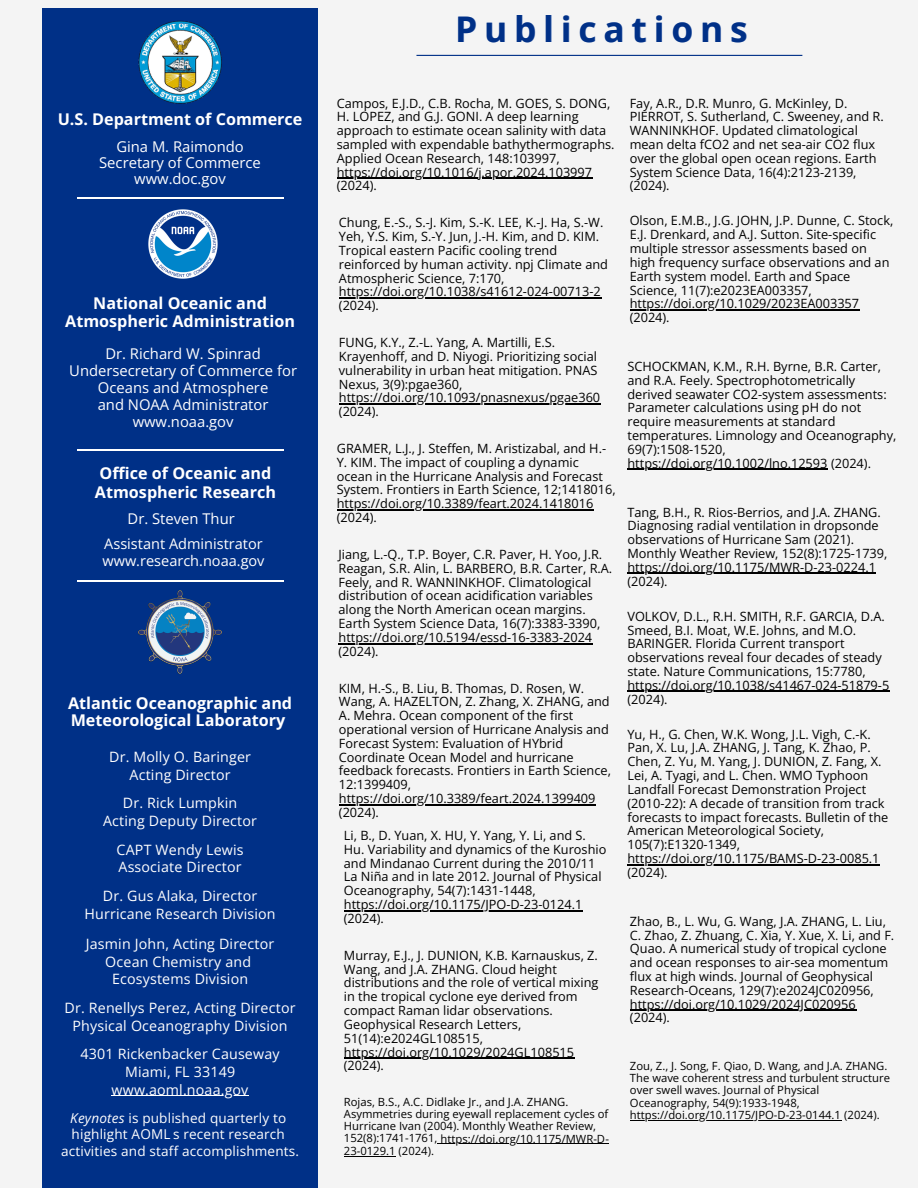
<style>
.page{position:relative;width:918px;height:1188px;background:#f4f4f4}
.page>*{position:absolute;margin:0;border:0;box-sizing:border-box;transform-origin:0 0}
.t1{font:700 35.25px "Open Sans";letter-spacing:.195em;color:#003087}
.t2{font:700 16.2px/18.1px "Open Sans";color:#fff}
.t3{font:14.85px/16.8px "Open Sans";color:#fff;text-align:center}
.t4{font:14.55px/17px "Open Sans";color:#fff}
.t5{font:14.25px/17.7px "Open Sans";letter-spacing:.01em;color:#fff;text-align:center}
.t6{font:13.65px/17px "Open Sans";letter-spacing:.01em;color:#fff;text-align:center}
.t7{font:12.75px/13.8px "Open Sans";color:#000}
.t8{font:11.25px/12.3px "Open Sans";color:#000}
.s1{font-style:italic}
</style>
<div class="page">
<div style="left:43px;top:8px;width:275px;height:1180px;background:#003087"></div>
<hr style="left:438px;top:1143px;width:171px;height:1px;background:#000">
<hr style="left:630px;top:309px;width:230px;height:1px;background:#000">
<hr style="left:344px;top:1058px;width:231px;height:1px;background:#000">
<hr style="left:344px;top:910px;width:239px;height:1px;background:#000">
<hr style="left:339px;top:804px;width:257px;height:1px;background:#000">
<hr style="left:339px;top:643px;width:254px;height:1px;background:#000">
<hr style="left:337px;top:509px;width:257px;height:1px;background:#000">
<hr style="left:339px;top:403px;width:262px;height:1px;background:#000">
<hr style="left:339px;top:297px;width:262px;height:2px;background:#000">
<hr style="left:630px;top:1120px;width:211px;height:1px;background:#000">
<hr style="left:630px;top:1010px;width:226px;height:1px;background:#000">
<hr style="left:627px;top:864px;width:253px;height:1px;background:#000">
<hr style="left:627px;top:691px;width:263px;height:1px;background:#000">
<hr style="left:627px;top:573px;width:249px;height:1px;background:#000">
<hr style="left:627px;top:469px;width:201px;height:1px;background:#000">
<hr style="left:337px;top:178px;width:256px;height:1px;background:#000">
<hr style="left:112px;top:1095px;width:137px;height:1px;background:#fff">
<hr style="left:77px;top:580px;width:206px;height:1px;background:#fff">
<hr style="left:77px;top:450px;width:206px;height:1px;background:#fff">
<hr style="left:77px;top:198px;width:206px;height:1px;background:#fff">
<hr style="left:416px;top:55px;width:386px;height:1px;background:#003087">
<hr style="left:344px;top:1156px;width:52px;height:1px;background:#000">
<img style="left:138px;top:21px;width:84px;height:83px">
<img style="left:148px;top:209px;width:70px;height:70px">
<img style="left:138px;top:590px;width:84px;height:84px">
<p class="t2" style="left:58px;top:110px;width:246px">U.S. Department of Commerce</p>
<p class="t3" style="left:99px;top:138px;width:163px;line-height:15.9px">Gina M. Raimondo<br>Secretary of Commerce www.doc.gov</p>
<p class="t2" style="left:65px;top:294px;width:231px;text-align:center">National Oceanic and<br>Atmospheric Administration</p>
<p class="t3" style="left:69px;top:345px;width:229px">Dr. Richard W. Spinrad<br>Undersecretary of Commerce for<br>Oceans and Atmosphere<br>and NOAA Administrator www.noaa.gov</p>
<p class="t2" style="left:95px;top:463px;width:183px;line-height:19px">Office of Oceanic and<br>Atmospheric Research</p>
<p class="t3" style="left:128px;top:510px;width:109px">Dr. Steven Thur</p>
<p class="t4" style="left:103px;top:535px;width:164px">Assistant Administrator www.research.noaa.gov</p>
<p class="t2" style="left:68px;top:695px;width:226px;line-height:17px">Atlantic Oceanographic and<br>Meteorological Laboratory</p>
<p class="t5" style="left:109px;top:748px;width:143px">Dr. Molly O. Baringer<br>Acting Director</p>
<p class="t5" style="left:103px;top:794px;width:156px">Dr. Rick Lumpkin<br>Acting Deputy Director</p>
<p class="t5" style="left:117px;top:840px;width:128px;text-align:left">CAPT Wendy Lewis<br>Associate Director</p>
<p class="t5" style="left:85px;top:887px;width:193px">Dr. Gus Alaka, Director<br>Hurricane Research Division</p>
<p class="t5" style="left:86px;top:935px;width:190px">Jasmin John, Acting Director<br>Ocean Chemistry and<br>Ecosystems Division</p>
<p class="t5" style="left:65px;top:999px;width:232px">Dr. Renellys Perez, Acting Director<br>Physical Oceanography Division</p>
<p class="t5" style="left:81px;top:1045px;width:200px">4301 Rickenbacker Causeway<br>Miami, FL 33149 www.aoml.noaa.gov</p>
<p class="t6" style="left:61px;top:1109px;width:239px"><span class="s1">Keynotes</span> is published quarterly to highlight AOML s recent research activities and staff accomplishments.</p>
<h1 class="t1" style="left:455px;top:4px;width:294px">Publications</h1>
<p class="t7" style="left:337px;top:96px;width:275px">Campos, E.J.D., C.B. Rocha, M. GOES, S. DONG,</p>
<p class="t7" style="left:337px;top:109px;width:279px">H. LOPEZ, and G.J. GONI. A deep learning approach to estimate ocean salinity with data sampled with expendable bathythermographs.<br>Applied Ocean Research, 148:103997, https://doi.org/10.1016/j.apor.2024.103997 (2024).</p>
<p class="t7" style="left:339px;top:215px;width:271px">Chung, E.-S., S.-J. Kim, S.-K. LEE, K.-J. Ha, S.-W.<br>Yeh, Y.S. Kim, S.-Y. Jun, J.-H. Kim, and D. KIM.<br>Tropical eastern Pacific cooling trend reinforced by human activity. npj Climate and Atmospheric Science, 7:170, https://doi.org/10.1038/s41612-024-00713-2 (2024).</p>
<p class="t7" style="left:339px;top:335px;width:263px">FUNG, K.Y., Z.-L. Yang, A. Martilli, E.S.<br>Krayenhoff, and D. Niyogi. Prioritizing social vulnerability in urban heat mitigation. PNAS Nexus, 3(9):pgae360, https://doi.org/10.1093/pnasnexus/pgae360 (2024).</p>
<p class="t7" style="left:337px;top:441px;width:271px">GRAMER, L.J., J. Steffen, M. Aristizabal, and H.-</p>
<p class="t7" style="left:337px;top:455px;width:280px">Y. KIM. The impact of coupling a dynamic ocean in the Hurricane Analysis and Forecast System. Frontiers in Earth Science, 12;1418016, https://doi.org/10.3389/feart.2024.1418016 (2024).</p>
<p class="t7" style="left:339px;top:547px;width:275px">Jiang, L.-Q., T.P. Boyer, C.R. Paver, H. Yoo, J.R.<br>Reagan, S.R. Alin, L. BARBERO, B.R. Carter, R.A.<br>Feely, and R. WANNINKHOF. Climatological distribution of ocean acidification variables along the North American ocean margins.<br>Earth System Science Data, 16(7):3383-3390, https://doi.org/10.5194/essd-16-3383-2024 (2024).</p>
<p class="t7" style="left:339px;top:681px;width:272px">KIM, H.-S., B. Liu, B. Thomas, D. Rosen, W.<br>Wang, A. HAZELTON, Z. Zhang, X. ZHANG, and</p>
<p class="t7" style="left:339px;top:708px;width:274px">A. Mehra. Ocean component of the first operational version of Hurricane Analysis and Forecast System: Evaluation of HYbrid Coordinate Ocean Model and hurricane feedback forecasts. Frontiers in Earth Science, 12:1399409, https://doi.org/10.3389/feart.2024.1399409 (2024).</p>
<p class="t7" style="left:344px;top:828px;width:264px">Li, B., D. Yuan, X. HU, Y. Yang, Y. Li, and S.<br>Hu. Variability and dynamics of the Kuroshio and Mindanao Current during the 2010/11<br>La Niña and in late 2012. Journal of Physical Oceanography, 54(7):1431-1448, https://doi.org/10.1175/JPO-D-23-0124.1 (2024).</p>
<p class="t7" style="left:344px;top:948px;width:256px">Murray, E.J., J. DUNION, K.B. Karnauskus, Z.<br>Wang, and J.A. ZHANG. Cloud height distributions and the role of vertical mixing in the tropical cyclone eye derived from compact Raman lidar observations.<br>Geophysical Research Letters, 51(14):e2024GL108515, https://doi.org/10.1029/2024GL108515 (2024).</p>
<p class="t8" style="left:344px;top:1095px;width:267px">Rojas, B.S., A.C. Didlake Jr., and J.A. ZHANG.<br>Asymmetries during eyewall replacement cycles of Hurricane Ivan (2004). Monthly Weather Review, 152(8):1741-1761, https://doi.org/10.1175/MWR-D-23-0129.1 (2024).</p>
<p class="t7" style="left:630px;top:96px;width:219px">Fay, A.R., D.R. Munro, G. McKinley, D.</p>
<p class="t7" style="left:630px;top:110px;width:256px">PIERROT, S. Sutherland, C. Sweeney, and R.</p>
<p class="t7" style="left:630px;top:123px;width:230px">WANNINKHOF. Updated climatological</p>
<p class="t7" style="left:630px;top:137px;width:247px">mean delta fCO2 and net sea-air CO2 flux</p>
<p class="t7" style="left:630px;top:151px;width:248px">over the global open ocean regions. Earth</p>
<p class="t7" style="left:630px;top:165px;width:228px">System Science Data, 16(4):2123-2139,</p>
<p class="t7" style="left:630px;top:179px;width:41px">(2024).</p>
<p class="t7" style="left:630px;top:214px;width:265px">Olson, E.M.B., J.G. JOHN, J.P. Dunne, C. Stock,</p>
<p class="t7" style="left:630px;top:227px;width:261px">E.J. Drenkard, and A.J. Sutton. Site-specific multiple stressor assessments based on high frequency surface observations and an Earth system model. Earth and Space Science, 11(7):e2023EA003357, https://doi.org/10.1029/2023EA003357 (2024).</p>
<p class="t7" style="left:627px;top:359px;width:270px">SCHOCKMAN, K.M., R.H. Byrne, B.R. Carter, and R.A. Feely. Spectrophotometrically derived seawater CO2-system assessments:<br>Parameter calculations using pH do not require measurements at standard temperatures. Limnology and Oceanography, 69(7):1508-1520, https://doi.org/10.1002/lno.12593 (2024).</p>
<p class="t7" style="left:627px;top:505px;width:261px">Tang, B.H., R. Rios-Berrios, and J.A. ZHANG.<br>Diagnosing radial ventilation in dropsonde observations of Hurricane Sam (2021).<br>Monthly Weather Review, 152(8):1725-1739, https://doi.org/10.1175/MWR-D-23-0224.1 (2024).</p>
<p class="t7" style="left:627px;top:609px;width:263px">VOLKOV, D.L., R.H. SMITH, R.F. GARCIA, D.A.<br>Smeed, B.I. Moat, W.E. Johns, and M.O.<br>BARINGER. Florida Current transport observations reveal four decades of steady state. Nature Communications, 15:7780, https://doi.org/10.1038/s41467-024-51879-5 (2024).</p>
<p class="t7" style="left:627px;top:727px;width:262px">Yu, H., G. Chen, W.K. Wong, J.L. Vigh, C.-K.<br>Pan, X. Lu, J.A. ZHANG, J. Tang, K. Zhao, P.<br>Chen, Z. Yu, M. Yang, J. DUNION, Z. Fang, X.<br>Lei, A. Tyagi, and L. Chen. WMO Typhoon Landfall Forecast Demonstration Project (2010-22): A decade of transition from track forecasts to impact forecasts. Bulletin of the American Meteorological Society, 105(7):E1320-1349, https://doi.org/10.1175/BAMS-D-23-0085.1 (2024).</p>
<p class="t7" style="left:630px;top:914px;width:258px">Zhao, B., L. Wu, G. Wang, J.A. ZHANG, L. Liu,</p>
<p class="t7" style="left:630px;top:928px;width:266px">C. Zhao, Z. Zhuang, C. Xia, Y. Xue, X. Li, and F.<br>Quao. A numerical study of tropical cyclone and ocean responses to air-sea momentum flux at high winds. Journal of Geophysical Research-Oceans, 129(7):e2024JC020956, https://doi.org/10.1029/2024JC020956 (2024).</p>
<p class="t8" style="left:630px;top:1059px;width:262px">Zou, Z., J. Song, F. Qiao, D. Wang, and J.A. ZHANG.<br>The wave coherent stress and turbulent structure over swell waves. Journal of Physical Oceanography, 54(9):1933-1948, https://doi.org/10.1175/JPO-D-23-0144.1 (2024).</p>
</div>
